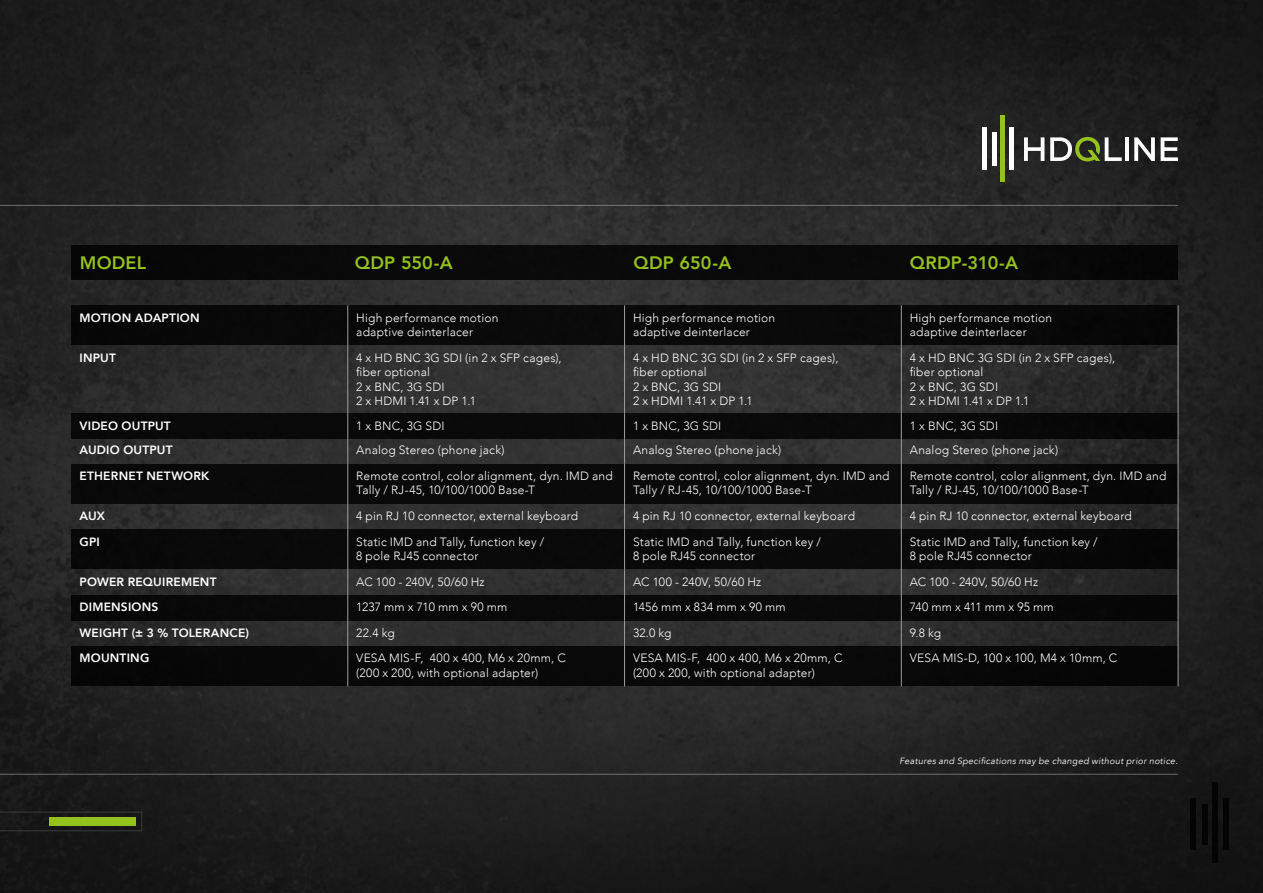
<style>
.page{position:relative;width:1263px;height:893px;background:#fff}
.page>*{position:absolute;margin:0;border:0;box-sizing:border-box;transform-origin:0 0}
.t1{font:800 18px "Avenir";letter-spacing:.01em;color:#95c11f}
.t2{font:300 12px/14.4px "Avenir";letter-spacing:.015em;color:#fff}
.t3{font:800 12px "Avenir";letter-spacing:.015em;color:#fff}
.t4{font:italic 9px "Avenir";letter-spacing:.035em;color:#fff}
</style>
<div class="page">
<img style="left:0;top:0;width:1263px;height:893px">
<svg style="left:0;top:812px;width:142px;height:19px;background:#20221a"></svg>
<div style="left:49px;top:817px;width:86px;height:8px;background:#95c11f"></div>
<hr style="left:0;top:774px;width:1178px;height:1px;background:#fff">
<hr style="left:0;top:205px;width:1178px;height:1px;background:#fff">
<svg style="left:1024px;top:137px;width:20px;height:24px"></svg>
<hr style="left:1125px;top:137px;width:3px;height:24px;background:#fff">
<svg style="left:1134px;top:137px;width:44px;height:24px"></svg>
<svg style="left:1050px;top:137px;width:72px;height:24px"></svg>
<div style="left:1000px;top:115px;width:5px;height:67px;background:#95c11f"></div>
<div style="left:991px;top:133px;width:5px;height:33px;background:#fff"></div>
<div style="left:982px;top:127px;width:5px;height:43px;background:#fff"></div>
<div style="left:1009px;top:127px;width:5px;height:43px;background:#fff"></div>
<div style="left:1212px;top:782px;width:6px;height:81px;background:#000"></div>
<div style="left:1202px;top:804px;width:5px;height:40px;background:#000"></div>
<div style="left:1190px;top:798px;width:6px;height:51px;background:#000"></div>
<div style="left:1223px;top:798px;width:6px;height:51px;background:#000"></div>
<div style="left:71px;top:413px;width:1107px;height:25px;background:#090909"></div>
<div style="left:71px;top:595px;width:1107px;height:26px;background:#090909"></div>
<div style="left:71px;top:305px;width:1107px;height:40px;background:#090909"></div>
<div style="left:71px;top:464px;width:1107px;height:40px;background:#090909"></div>
<div style="left:71px;top:529px;width:1107px;height:40px;background:#090909"></div>
<div style="left:71px;top:646px;width:1107px;height:40px;background:#080808"></div>
<div style="left:71px;top:245px;width:1106px;height:34px;background:#090909"></div>
<hr style="left:347px;top:305px;width:1px;height:40px;background:#9d9d9c">
<hr style="left:624px;top:305px;width:1px;height:40px;background:#9d9d9c">
<hr style="left:901px;top:305px;width:1px;height:40px;background:#9d9d9c">
<hr style="left:1178px;top:305px;width:1px;height:40px;background:#9d9d9c">
<hr style="left:347px;top:345px;width:1px;height:69px;background:#9d9d9c">
<hr style="left:624px;top:345px;width:1px;height:69px;background:#9d9d9c">
<hr style="left:901px;top:345px;width:1px;height:69px;background:#9d9d9c">
<hr style="left:1178px;top:345px;width:1px;height:69px;background:#9d9d9c">
<svg style="left:347px;top:414px;width:1px;height:50px"></svg>
<svg style="left:624px;top:414px;width:1px;height:50px"></svg>
<svg style="left:901px;top:414px;width:1px;height:50px"></svg>
<svg style="left:1178px;top:414px;width:1px;height:50px"></svg>
<hr style="left:347px;top:464px;width:1px;height:40px;background:#9d9d9c">
<hr style="left:624px;top:464px;width:1px;height:40px;background:#9d9d9c">
<hr style="left:901px;top:464px;width:1px;height:40px;background:#9d9d9c">
<hr style="left:1178px;top:464px;width:1px;height:40px;background:#9d9d9c">
<svg style="left:347px;top:504px;width:1px;height:25px"></svg>
<svg style="left:624px;top:504px;width:1px;height:25px"></svg>
<svg style="left:901px;top:504px;width:1px;height:25px"></svg>
<svg style="left:1178px;top:504px;width:1px;height:25px"></svg>
<hr style="left:347px;top:529px;width:1px;height:41px;background:#9d9d9c">
<hr style="left:624px;top:529px;width:1px;height:41px;background:#9d9d9c">
<hr style="left:901px;top:529px;width:1px;height:41px;background:#9d9d9c">
<hr style="left:1178px;top:529px;width:1px;height:41px;background:#9d9d9c">
<svg style="left:347px;top:570px;width:1px;height:76px"></svg>
<svg style="left:624px;top:570px;width:1px;height:76px"></svg>
<svg style="left:901px;top:570px;width:1px;height:76px"></svg>
<svg style="left:1178px;top:570px;width:1px;height:76px"></svg>
<hr style="left:347px;top:646px;width:1px;height:40px;background:#9d9d9c">
<hr style="left:624px;top:646px;width:1px;height:40px;background:#9d9d9c">
<hr style="left:901px;top:646px;width:1px;height:40px;background:#9d9d9c">
<hr style="left:1178px;top:646px;width:1px;height:40px;background:#9d9d9c">
<h1 class="t1" style="left:80px;top:249px;width:68px">MODEL</h1>
<h1 class="t1" style="left:355px;top:249px;width:99px">QDP 550-A</h1>
<h1 class="t1" style="left:633px;top:249px;width:99px">QDP 650-A</h1>
<h1 class="t1" style="left:910px;top:249px;width:110px">QRDP-310-A</h1>
<p class="t3" style="left:80px;top:308px;width:122px">MOTION ADAPTION</p>
<p class="t2" style="left:356px;top:310px;width:144px">High performance motion adaptive deinterlacer</p>
<p class="t2" style="left:633px;top:310px;width:144px">High performance motion adaptive deinterlacer</p>
<p class="t2" style="left:910px;top:310px;width:144px">High performance motion adaptive deinterlacer</p>
<p class="t3" style="left:80px;top:348px;width:38px">INPUT</p>
<p class="t2" style="left:356px;top:350px;width:207px">4 x HD BNC 3G SDI (in 2 x SFP cages), fiber optional<br>2 x BNC, 3G SDI<br>2 x HDMI 1.41 x DP 1.1</p>
<p class="t2" style="left:633px;top:350px;width:207px">4 x HD BNC 3G SDI (in 2 x SFP cages), fiber optional<br>2 x BNC, 3G SDI<br>2 x HDMI 1.41 x DP 1.1</p>
<p class="t2" style="left:910px;top:350px;width:207px">4 x HD BNC 3G SDI (in 2 x SFP cages), fiber optional<br>2 x BNC, 3G SDI<br>2 x HDMI 1.41 x DP 1.1</p>
<p class="t3" style="left:80px;top:416px;width:93px">VIDEO OUTPUT</p>
<p class="t2" style="left:356px;top:418px;width:90px">1 x BNC, 3G SDI</p>
<p class="t2" style="left:633px;top:418px;width:90px">1 x BNC, 3G SDI</p>
<p class="t2" style="left:910px;top:418px;width:90px">1 x BNC, 3G SDI</p>
<p class="t3" style="left:80px;top:441px;width:95px">AUDIO OUTPUT</p>
<p class="t2" style="left:356px;top:443px;width:150px">Analog Stereo (phone jack)</p>
<p class="t2" style="left:633px;top:443px;width:150px">Analog Stereo (phone jack)</p>
<p class="t2" style="left:910px;top:443px;width:150px">Analog Stereo (phone jack)</p>
<p class="t3" style="left:80px;top:466px;width:131px">ETHERNET NETWORK</p>
<p class="t2" style="left:356px;top:469px;width:258px">Remote control, color alignment, dyn. IMD and<br>Tally / RJ-45, 10/100/1000 Base-T</p>
<p class="t2" style="left:633px;top:469px;width:258px">Remote control, color alignment, dyn. IMD and<br>Tally / RJ-45, 10/100/1000 Base-T</p>
<p class="t2" style="left:910px;top:469px;width:258px">Remote control, color alignment, dyn. IMD and<br>Tally / RJ-45, 10/100/1000 Base-T</p>
<p class="t3" style="left:80px;top:507px;width:27px">AUX</p>
<p class="t2" style="left:356px;top:509px;width:223px">4 pin RJ 10 connector, external keyboard</p>
<p class="t2" style="left:633px;top:509px;width:223px">4 pin RJ 10 connector, external keyboard</p>
<p class="t2" style="left:910px;top:509px;width:223px">4 pin RJ 10 connector, external keyboard</p>
<p class="t3" style="left:80px;top:532px;width:22px">GPI</p>
<p class="t2" style="left:356px;top:534px;width:189px">Static IMD and Tally, function key /<br>8 pole RJ45 connector</p>
<p class="t2" style="left:633px;top:534px;width:189px">Static IMD and Tally, function key /<br>8 pole RJ45 connector</p>
<p class="t2" style="left:910px;top:534px;width:189px">Static IMD and Tally, function key /<br>8 pole RJ45 connector</p>
<p class="t3" style="left:80px;top:572px;width:139px">POWER REQUIREMENT</p>
<p class="t2" style="left:356px;top:574px;width:130px">AC 100 - 240V, 50/60 Hz</p>
<p class="t2" style="left:633px;top:574px;width:130px">AC 100 - 240V, 50/60 Hz</p>
<p class="t2" style="left:910px;top:574px;width:130px">AC 100 - 240V, 50/60 Hz</p>
<p class="t3" style="left:80px;top:598px;width:80px">DIMENSIONS</p>
<p class="t2" style="left:356px;top:600px;width:153px">1237 mm x 710 mm x 90 mm</p>
<p class="t2" style="left:633px;top:600px;width:154px">1456 mm x 834 mm x 90 mm</p>
<p class="t2" style="left:910px;top:600px;width:145px">740 mm x 411 mm x 95 mm</p>
<p class="t3" style="left:80px;top:623px;width:171px">WEIGHT (± 3 % TOLERANCE)</p>
<p class="t2" style="left:356px;top:625px;width:40px">22.4 kg</p>
<p class="t2" style="left:633px;top:625px;width:40px">32.0 kg</p>
<p class="t2" style="left:910px;top:625px;width:33px">9.8 kg</p>
<p class="t3" style="left:80px;top:649px;width:71px">MOUNTING</p>
<p class="t2" style="left:356px;top:651px;width:211px">VESA MIS-F, 400 x 400, M6 x 20mm, C (200 x 200, with optional adapter)</p>
<p class="t2" style="left:633px;top:651px;width:211px">VESA MIS-F, 400 x 400, M6 x 20mm, C (200 x 200, with optional adapter)</p>
<p class="t2" style="left:910px;top:651px;width:209px">VESA MIS-D, 100 x 100, M4 x 10mm, C</p>
<p class="t4" style="left:899px;top:756px;width:280px">Features and Specifications may be changed without prior notice.</p>
</div>
